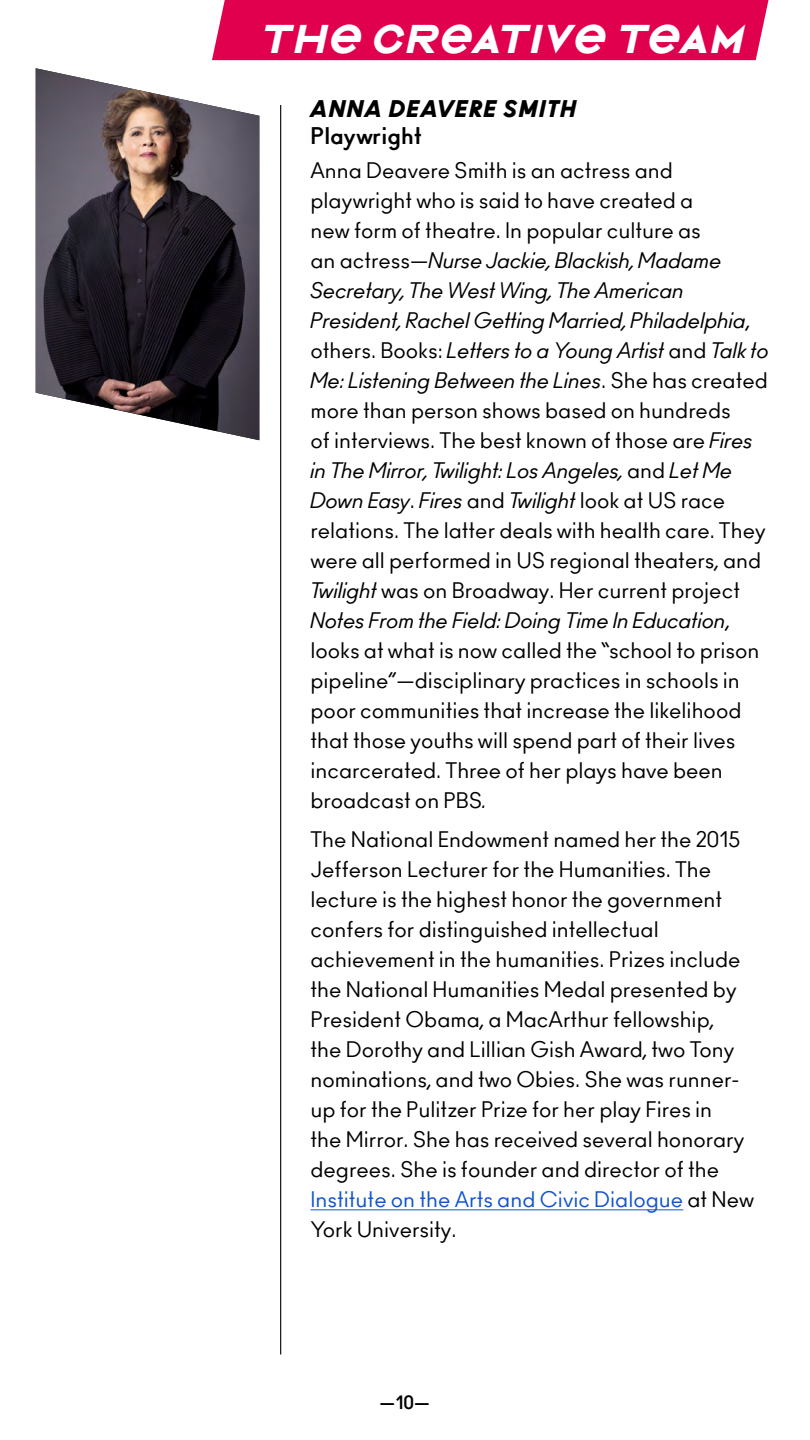
<style>
.page{position:relative;width:810px;height:1440px;background:#fff}
.page>*{position:absolute;margin:0;border:0;box-sizing:border-box;transform-origin:0 0}
.t1{font:italic 900 expanded 37.5px "Ano";color:#fff}
._2021_bio_name{font:italic 900 22.5px "Ano";letter-spacing:.05em;color:#000}
._2021_bio_title{font:700 22.5px "Ano";color:#000}
._2021_Bio{font:21px/30px "Ano";color:#000}
.t2{font:700 18px "Ano";color:#000}
.s1{font-style:italic}
.s2{color:#15c}
</style>
<div class="page">
<hr style="left:310px;top:1210px;width:373px;height:1px;background:#15c">
<hr style="left:280px;top:105px;width:1px;height:1249px;background:#000">
<img style="left:36px;top:68px;width:223px;height:372px">
<div style="left:212px;top:0;width:557px;height:60px;background:#e0004d"></div>
<p class="t1" style="left:259px;top:13px;width:496px">THE CREATIVE TEAM</p>
<p class="_2021_bio_name" style="left:310px;top:94px;width:267px">ANNA DEAVERE SMITH</p>
<p class="_2021_bio_title" style="left:310px;top:122px;width:113px">Playwright</p>
<p class="_2021_Bio" style="left:310px;top:156px;width:460px">Anna Deavere Smith is an actress and playwright who is said to have created a<br>new form of theatre. In popular culture as<br>an actress—<span class="s1">Nurse Jackie, Blackish, Madame Secretary, The West Wing, The American President, Rachel Getting Married, Philadelphia</span>, others. Books: <span class="s1">Letters to a Young Artist</span> and <span class="s1">Talk to Me: Listening Between the Lines</span>. She has created more than person shows based on hundreds<br>of interviews. The best known of those are <span class="s1">Fires in The Mirror, Twilight: Los Angeles,</span> and <span class="s1">Let Me Down Easy</span>. <span class="s1">Fires</span> and <span class="s1">Twilight</span> look at US race relations. The latter deals with health care. They were all performed in US regional theaters, and <span class="s1">Twilight</span> was on Broadway. Her current project <span class="s1">Notes From the Field: Doing Time In Education</span>, looks at what is now called the “school to prison pipeline”—disciplinary practices in schools in poor communities that increase the likelihood that those youths will spend part of their lives incarcerated. Three of her plays have been broadcast on PBS<span class="s1">.</span></p>
<p class="_2021_Bio" style="left:310px;top:825px;width:445px">The National Endowment named her the 2015<br>Jefferson Lecturer for the Humanities. The lecture is the highest honor the government confers for distinguished intellectual achievement in the humanities. Prizes include the National Humanities Medal presented by President Obama, a MacArthur fellowship,<br>the Dorothy and Lillian Gish Award, two Tony nominations, and two Obies. She was runner&shy;up for the Pulitzer Prize for her play Fires in<br>the Mirror. She has received several honorary degrees. She is founder and director of the <span class="s2">Institute on the Arts and Civic Dialogue</span> at New York University.</p>
<p class="t2" style="left:379px;top:1392px;width:52px">—10—</p>
</div>
